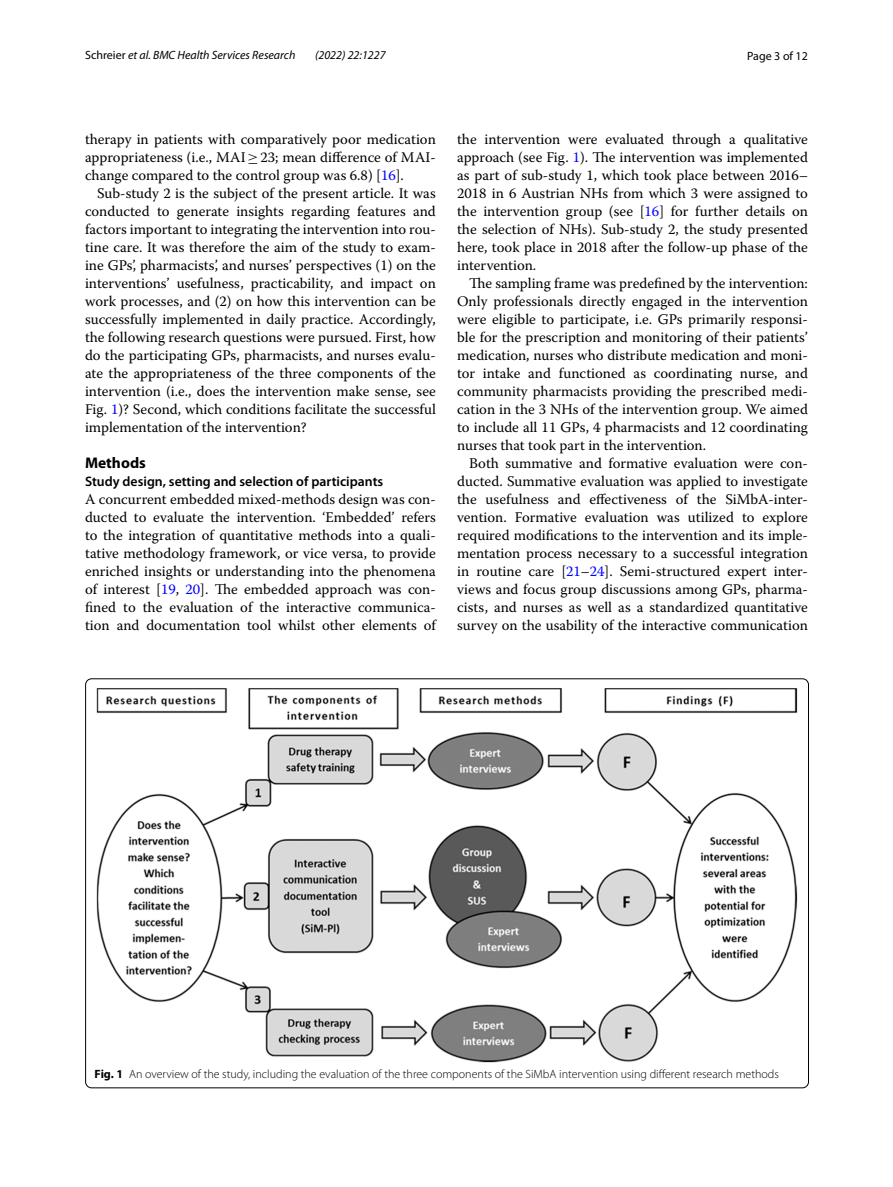
<style>
.page{position:relative;width:893px;height:1187px;background:#fff}
.page>*{position:absolute;margin:0;border:0;box-sizing:border-box;transform-origin:0 0}
.t1{font:700 15.45px "Myriad Pro";color:#000}
.t2{font:14.7px/18px "Warnock Pro";color:#000;text-align:justify}
.t3{font:600 13.8px "Myriad Pro";color:#000}
.t4{font:300 12px "Myriad Pro";color:#000}
.t5{font:italic 12px "Myriad Pro";color:#000}
.t6{font:12px "Myriad Pro";color:#000}
.s1{font-style:normal}
.s2{font-family:"MTSY"}
.s3{color:#00f}
.s4{font-weight:700}
</style>
<div class="page">
<img style="left:97px;top:688px;width:700px;height:374px">
<p class="t5" style="left:85px;top:48px;width:212px"><span class="s1">Schreier</span> et al. BMC Health Services Research</p>
<p class="t5" style="left:315px;top:48px;width:72px">(2022) 22:1227</p>
<p class="t6" style="left:747px;top:48px;width:62px">Page 3 of 12</p>
<p class="t2" style="left:85px;top:130px;width:352px">therapy in patients with comparatively poor medication appropriateness (i.e., MAI<span class="s2">≥</span>23; mean difference of MAI&shy;change compared to the control group was 6.8) [<span class="s3">16</span>].</p>
<p class="t2" style="left:85px;top:184px;width:352px;text-indent:12px">Sub-study 2 is the subject of the present article. It was conducted to generate insights regarding features and factors important to integrating the intervention into rou&shy;tine care. It was therefore the aim of the study to exam&shy;ine GPs’, pharmacists’, and nurses’ perspectives (1) on the interventions’ usefulness, practicability, and impact on work processes, and (2) on how this intervention can be successfully implemented in daily practice. Accordingly, the following research questions were pursued. First, how do the participating GPs, pharmacists, and nurses evalu&shy;ate the appropriateness of the three components of the intervention (i.e., does the intervention make sense, see Fig. <span class="s3">1</span>)? Second, which conditions facilitate the successful implementation of the intervention?</p>
<p class="t1" style="left:85px;top:452px;width:62px">Methods</p>
<p class="t3" style="left:85px;top:472px;width:300px">Study design, setting and selection of participants</p>
<p class="t2" style="left:85px;top:490px;width:352px">A concurrent embedded mixed-methods design was con&shy;ducted to evaluate the intervention. ‘Embedded’ refers to the integration of quantitative methods into a quali&shy;tative methodology framework, or vice versa, to provide enriched insights or understanding into the phenomena of interest [<span class="s3">19</span>, <span class="s3">20</span>]. The embedded approach was con&shy;fined to the evaluation of the interactive communica&shy;tion and documentation tool whilst other elements of</p>
<p class="t2" style="left:457px;top:130px;width:352px">the intervention were evaluated through a qualitative approach (see Fig. <span class="s3">1</span>). The intervention was implemented as part of sub-study 1, which took place between 2016– 2018 in 6 Austrian NHs from which 3 were assigned to the intervention group (see [<span class="s3">16</span>] for further details on the selection of NHs). Sub-study 2, the study presented here, took place in 2018 after the follow-up phase of the intervention.</p>
<p class="t2" style="left:457px;top:274px;width:352px;text-indent:12px">The sampling frame was predefined by the intervention:<br>Only professionals directly engaged in the intervention were eligible to participate, i.e. GPs primarily responsi&shy;ble for the prescription and monitoring of their patients’ medication, nurses who distribute medication and moni&shy;tor intake and functioned as coordinating nurse, and community pharmacists providing the prescribed medi&shy;cation in the 3 NHs of the intervention group. We aimed to include all 11 GPs, 4 pharmacists and 12 coordinating nurses that took part in the intervention.</p>
<p class="t2" style="left:457px;top:454px;width:352px;text-indent:12px">Both summative and formative evaluation were con&shy;ducted. Summative evaluation was applied to investigate the usefulness and effectiveness of the SiMbA-inter&shy;vention. Formative evaluation was utilized to explore required modifications to the intervention and its imple&shy;mentation process necessary to a successful integration in routine care [<span class="s3">21</span>–<span class="s3">24</span>]. Semi-structured expert inter&shy;views and focus group discussions among GPs, pharma&shy;cists, and nurses as well as a standardized quantitative survey on the usability of the interactive communication</p>
<p class="t4" style="left:95px;top:1067px;width:686px"><span class="s4">Fig. 1</span> An overview of the study, including the evaluation of the three components of the SiMbA intervention using different research methods</p>
</div>
